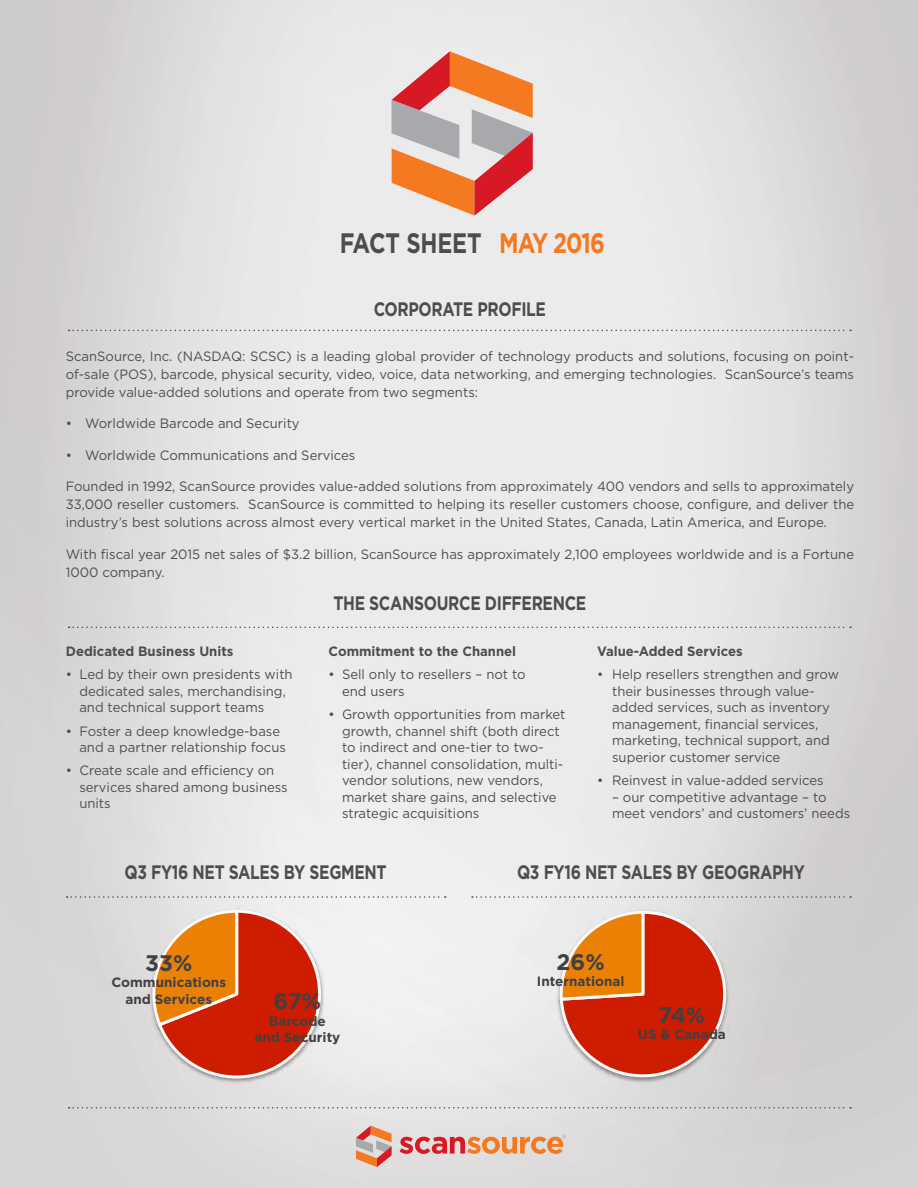
<style>
.page{position:relative;width:918px;height:1188px;background:#fff}
.page>*{position:absolute;margin:0;border:0;box-sizing:border-box;transform-origin:0 0}
.t1{font:700 28.2px "Gotham";letter-spacing:-.04em;color:#4d4d4f;scale:.8 1}
.t2{font:700 22.5px "Gotham";letter-spacing:-.005em;color:#414042}
.t3{font:700 19.5px "Gotham";letter-spacing:-.02em;color:#4d4d4f;scale:.8 1}
.t4{font:13.5px/16.5px "Gotham";color:#4d4d4f}
.t5{font:700 13.5px/16.2px "Gotham";color:#414042;text-align:center}
.t6{font:700 13.5px "Gotham";color:#4d4d4f}
.s1{color:#f47920}
</style>
<div class="page">
<img style="left:0;top:0;width:918px;height:1188px">
<img style="left:552px;top:906px;width:182px;height:181px">
<img style="left:552px;top:906px;width:99px;height:105px">
<svg style="left:558px;top:909px;width:170px;height:170px;background:#d96b47"></svg>
<img style="left:151px;top:904px;width:177px;height:185px">
<img style="left:145px;top:904px;width:101px;height:4px">
<svg style="left:143px;top:908px;width:180px;height:172px;background:#db754f"></svg>
<svg style="left:69px;top:330px;width:782px;height:1px"></svg>
<svg style="left:69px;top:627px;width:782px;height:1px"></svg>
<svg style="left:356px;top:1126px;width:36px;height:41px"></svg>
<svg style="left:400px;top:1135px;width:166px;height:19px;background:#e49982"></svg>
<svg style="left:69px;top:1107px;width:782px;height:1px"></svg>
<svg style="left:391px;top:51px;width:142px;height:165px;background:#dfa490"></svg>
<svg style="left:67px;top:896px;width:379px;height:2px"></svg>
<svg style="left:472px;top:896px;width:379px;height:2px"></svg>
<h1 class="t1" style="left:340px;top:225px;width:333px">FACT SHEET <span class="s1">MAY 2016</span></h1>
<h3 class="t3" style="left:374px;top:296px;width:217px">CORPORATE PROFILE</h3>
<p class="t4" style="left:66px;top:347px;width:790px;line-height:18px;text-align:justify">ScanSource, Inc. (NASDAQ: SCSC) is a leading global provider of technology products and solutions, focusing on point&shy;of-sale (POS), barcode, physical security, video, voice, data networking, and emerging technologies. ScanSource’s teams provide value-added solutions and operate from two segments:</p>
<p class="t4" style="left:66px;top:415px;width:236px">• Worldwide Barcode and Security</p>
<p class="t4" style="left:66px;top:446px;width:291px">• Worldwide Communications and Services</p>
<p class="t4" style="left:66px;top:477px;width:790px;line-height:18px;text-align:justify">Founded in 1992, ScanSource provides value-added solutions from approximately 400 vendors and sells to approximately 33,000 reseller customers. ScanSource is committed to helping its reseller customers choose, configure, and deliver the industry’s best solutions across almost every vertical market in the United States, Canada, Latin America, and Europe.</p>
<p class="t4" style="left:66px;top:545px;width:790px;line-height:18px">With fiscal year 2015 net sales of $3.2 billion, ScanSource has approximately 2,100 employees worldwide and is a Fortune<br>1000 company.</p>
<h3 class="t3" style="left:333px;top:590px;width:318px">THE SCANSOURCE DIFFERENCE</h3>
<p class="t6" style="left:66px;top:642px;width:169px">Dedicated Business Units</p>
<p class="t4" style="left:79px;top:666px;width:215px;text-indent:-14px">• Led by their own presidents with dedicated sales, merchandising, and technical support teams</p>
<p class="t4" style="left:79px;top:722px;width:208px;text-indent:-14px">• Foster a deep knowledge-base and a partner relationship focus</p>
<p class="t4" style="left:79px;top:762px;width:210px;text-indent:-14px">• Create scale and efficiency on services shared among business units</p>
<p class="t6" style="left:597px;top:642px;width:147px">Value-Added Services</p>
<p class="t4" style="left:612px;top:666px;width:228px;text-indent:-15px">• Help resellers strengthen and grow their businesses through value&shy;added services, such as inventory management, financial services, marketing, technical support, and superior customer service</p>
<p class="t4" style="left:597px;top:772px;width:228px">• Reinvest in value-added services</p>
<p class="t4" style="left:612px;top:788px;width:240px">– our competitive advantage – to meet vendors’ and customers’ needs</p>
<p class="t6" style="left:328px;top:642px;width:189px">Commitment to the Channel</p>
<p class="t4" style="left:342px;top:666px;width:185px;text-indent:-14px">• Sell only to resellers – not to end users</p>
<p class="t4" style="left:342px;top:706px;width:225px;text-indent:-14px">• Growth opportunities from market growth, channel shift (both direct to indirect and one-tier to two&shy;tier), channel consolidation, multi&shy;vendor solutions, new vendors, market share gains, and selective strategic acquisitions</p>
<h3 class="t3" style="left:124px;top:860px;width:329px">Q3 FY16 NET SALES BY SEGMENT</h3>
<h2 class="t2" style="left:145px;top:948px;width:49px">33%</h2>
<p class="t5" style="left:111px;top:974px;width:116px">Communications and Services</p>
<h2 class="t2" style="left:273px;top:987px;width:49px">67%</h2>
<p class="t5" style="left:254px;top:1013px;width:88px">Barcode<br>and Security</p>
<h3 class="t3" style="left:517px;top:860px;width:361px">Q3 FY16 NET SALES BY GEOGRAPHY</h3>
<h2 class="t2" style="left:557px;top:947px;width:50px">26%</h2>
<p class="t5" style="left:537px;top:973px;width:89px">International</p>
<h2 class="t2" style="left:658px;top:1000px;width:48px">74%</h2>
<p class="t5" style="left:638px;top:1026px;width:89px">US &amp; Canada</p>
</div>
